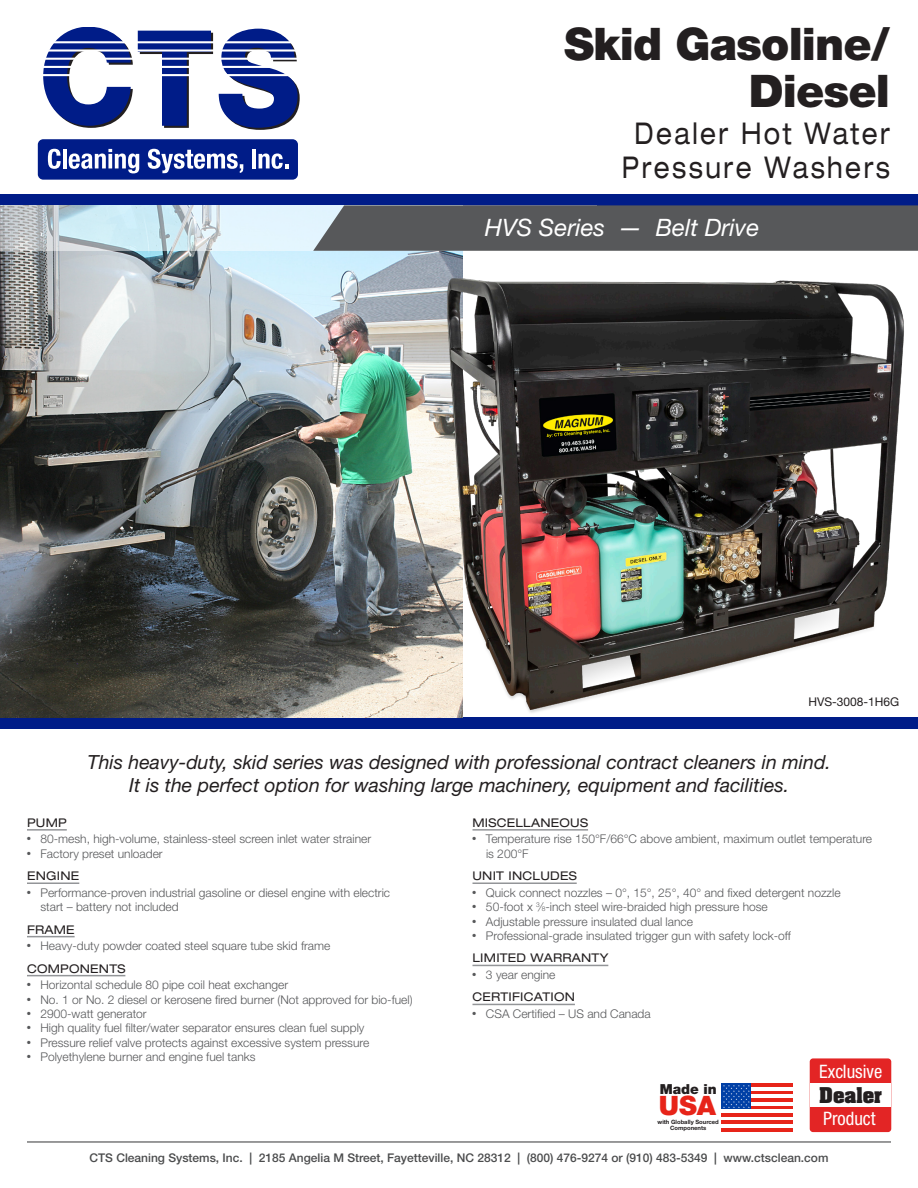
<style>
.page{position:relative;width:918px;height:1188px;background:#fff}
.page>*{position:absolute;margin:0;border:0;box-sizing:border-box;transform-origin:0 0}
.t1{font:900 45px "Helvetica Neue LT Std";letter-spacing:-.02em;color:#231f20}
.t2{font:expanded 30px "Helvetica Neue LT Std";letter-spacing:.1em;color:#231f20;scale:.8 1}
.t3{font:900 26.7px "Helvetica Neue LT Std";color:#e72419}
.t4{font:italic 24px "Helvetica Neue LT Std";color:#fff}
.t5{font:italic 19.5px "Helvetica Neue LT Std";color:#231f20}
.t6{font:condensed 18.6px "Helvetica Neue";color:#fff}
.t7{font:700 18.6px "Aachen LT";color:#231f20}
.t8{font:900 13.8px "Helvetica Neue LT Std";color:#231f20}
.t9{font:300 12px/14.4px "Helvetica Neue LT Std";color:#57585a}
.t10{font:500 12px "Helvetica Neue LT Std";color:#4b4c4d}
.t11{font:expanded 12px "Helvetica Neue LT Std";letter-spacing:.02em;color:#231f20}
.t12{font:12px "Helvetica Neue LT Std";color:#231f20}
.t13{font:700 5.85px/5.8px "Helvetica Neue LT Std";color:#231f20;text-align:center}
.s1{font-size:6.6px}
</style>
<div class="page">
<svg style="left:43px;top:27px;width:170px;height:101px"></svg>
<svg style="left:219px;top:29px;width:81px;height:101px"></svg>
<div style="left:38px;top:139px;width:260px;height:40px;background:#001c88;border-radius:5px"></div>
<svg style="left:48px;top:149px;width:13px;height:20px"></svg>
<hr style="left:63px;top:149px;width:4px;height:19px;background:#fff">
<svg style="left:69px;top:149px;width:70px;height:24px"></svg>
<svg style="left:148px;top:149px;width:95px;height:24px"></svg>
<hr style="left:252px;top:149px;width:4px;height:19px;background:#fff">
<svg style="left:259px;top:154px;width:29px;height:15px"></svg>
<hr style="left:42px;top:41px;width:258px;height:2px;background:#fff">
<hr style="left:42px;top:49px;width:258px;height:3px;background:#fff">
<hr style="left:42px;top:58px;width:258px;height:2px;background:#fff">
<hr style="left:42px;top:66px;width:258px;height:2px;background:#fff">
<hr style="left:42px;top:74px;width:258px;height:2px;background:#fff">
<hr style="left:27px;top:1141px;width:864px;height:2px;background:#4b4c4d">
<div style="left:0;top:194px;width:918px;height:12px;background:#001c88"></div>
<div style="left:0;top:718px;width:918px;height:11px;background:#001c88"></div>
<img style="left:0;top:251px;width:462px;height:467px">
<svg style="left:0;top:205px;width:313px;height:46px"></svg>
<div style="left:313px;top:205px;width:605px;height:46px;background:#57585a"></div>
<img style="left:437px;top:262px;width:473px;height:456px">
<div style="left:810px;top:1058px;width:81px;height:74px;background:#e32525;border-radius:3px"></div>
<div style="left:810px;top:1083px;width:80px;height:23px;background:#fff"></div>
<svg style="left:721px;top:1083px;width:72px;height:49px"></svg>
<hr style="left:27px;top:829px;width:40px;height:2px;background:#939598">
<hr style="left:27px;top:882px;width:52px;height:2px;background:#939598">
<hr style="left:27px;top:936px;width:48px;height:1px;background:#939598">
<hr style="left:27px;top:975px;width:98px;height:1px;background:#939598">
<hr style="left:472px;top:829px;width:116px;height:2px;background:#939598">
<hr style="left:472px;top:882px;width:105px;height:2px;background:#939598">
<hr style="left:472px;top:965px;width:136px;height:1px;background:#939598">
<hr style="left:472px;top:1004px;width:103px;height:1px;background:#939598">
<p class="t1" style="left:564px;top:17px;width:327px">Skid Gasoline/</p>
<p class="t1" style="left:749px;top:64px;width:143px">Diesel</p>
<p class="t2" style="left:635px;top:115px;width:321px">Dealer Hot Water</p>
<p class="t2" style="left:622px;top:149px;width:337px">Pressure Washers</p>
<p class="t4" style="left:485px;top:213px;width:276px">HVS Series — Belt Drive</p>
<p class="t12" style="left:808px;top:695px;width:92px">HVS-3008-1H6G</p>
<p class="t5" style="left:87px;top:751px;width:745px">This heavy-duty, skid series was designed with professional contract cleaners in mind.</p>
<p class="t5" style="left:129px;top:773px;width:662px">It is the perfect option for washing large machinery, equipment and facilities.</p>
<p class="t11" style="left:27px;top:815px;width:41px">PUMP</p>
<p class="t9" style="left:27px;top:832px;width:346px">● 80-mesh, high-volume, stainless-steel screen inlet water strainer</p>
<p class="t9" style="left:27px;top:846px;width:137px">● Factory preset unloader</p>
<p class="t11" style="left:27px;top:869px;width:54px">ENGINE</p>
<p class="t9" style="left:40px;top:885px;width:351px;text-indent:-14px">● Performance-proven industrial gasoline or diesel engine with electric start – battery not included</p>
<p class="t11" style="left:27px;top:922px;width:49px">FRAME</p>
<p class="t9" style="left:27px;top:938px;width:305px">● Heavy-duty powder coated steel square tube skid frame</p>
<p class="t11" style="left:27px;top:961px;width:100px">COMPONENTS</p>
<p class="t9" style="left:27px;top:977px;width:263px">● Horizontal schedule 80 pipe coil heat exchanger</p>
<p class="t9" style="left:27px;top:992px;width:387px">● No. 1 or No. 2 diesel or kerosene fired burner (Not approved for bio-fuel)</p>
<p class="t9" style="left:27px;top:1006px;width:121px">● 2900-watt generator</p>
<p class="t9" style="left:27px;top:1021px;width:339px">● High quality fuel filter/water separator ensures clean fuel supply</p>
<p class="t9" style="left:27px;top:1035px;width:344px">● Pressure relief valve protects against excessive system pressure</p>
<p class="t9" style="left:27px;top:1049px;width:230px">● Polyethylene burner and engine fuel tanks</p>
<p class="t11" style="left:472px;top:815px;width:117px">MISCELLANEOUS</p>
<p class="t9" style="left:472px;top:832px;width:401px">● Temperature rise 150°F/66°C above ambient, maximum outlet temperature</p>
<p class="t9" style="left:486px;top:846px;width:44px">is 200°F</p>
<p class="t11" style="left:472px;top:869px;width:106px">UNIT INCLUDES</p>
<p class="t9" style="left:472px;top:885px;width:370px">● Quick connect nozzles – 0°, 15°, 25°, 40° and fixed detergent nozzle</p>
<p class="t9" style="left:472px;top:899px;width:297px">● 50-foot x <sup>3</sup>⁄<span class="s1">8</span>-inch steel wire-braided high pressure hose</p>
<p class="t9" style="left:472px;top:914px;width:222px">● Adjustable pressure insulated dual lance</p>
<p class="t9" style="left:472px;top:928px;width:320px">● Professional-grade insulated trigger gun with safety lock-off</p>
<p class="t11" style="left:472px;top:951px;width:137px">LIMITED WARRANTY</p>
<p class="t9" style="left:472px;top:967px;width:84px">● 3 year engine</p>
<p class="t11" style="left:472px;top:990px;width:104px">CERTIFICATION</p>
<p class="t9" style="left:472px;top:1006px;width:180px">● CSA Certified – US and Canada</p>
<p class="t8" style="left:660px;top:1080px;width:59px">Made in</p>
<p class="t13" style="left:658px;top:1119px;width:63px">with Globally Sourced<br>Components</p>
<p class="t3" style="left:659px;top:1090px;width:59px">USA</p>
<p class="t6" style="left:819px;top:1060px;width:65px">Exclusive</p>
<p class="t6" style="left:823px;top:1108px;width:54px">Product</p>
<p class="t7" style="left:819px;top:1081px;width:64px">Dealer</p>
<p class="t10" style="left:89px;top:1151px;width:741px">CTS Cleaning Systems, Inc. | 2185 Angelia M Street, Fayetteville, NC 28312 | (800) 476-9274 or (910) 483-5349 | www.ctsclean.com</p>
</div>
